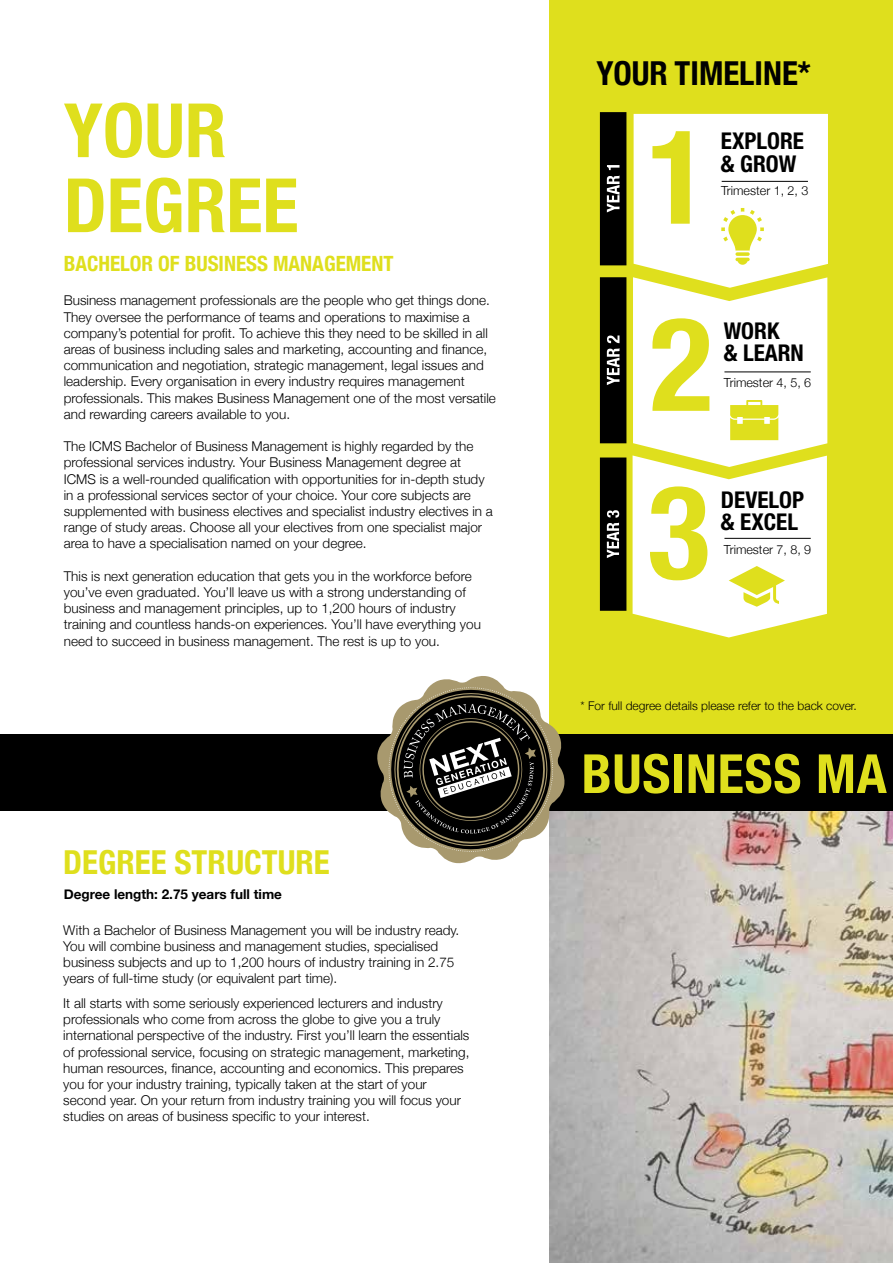
<style>
.page{position:relative;width:893px;height:1263px;background:#fff}
.page>*{position:absolute;margin:0;border:0;box-sizing:border-box;transform-origin:0 0}
.t1{font:700 condensed 75px/75px "Helvetica Neue";color:#dfdf1d}
.t2{font:700 condensed 54px "Helvetica Neue";letter-spacing:.015em;color:#dfdf1d}
.t3{font:700 condensed 33px "Helvetica Neue";color:#dfdf1d}
.t4{font:700 condensed 33px "Helvetica Neue";color:#000}
.t5{font:700 condensed 23.1px/22.5px "Helvetica Neue";color:#000}
.t6{font:700 condensed 21px "Helvetica Neue";color:#dfdf1d}
.t7{font:300 13.5px/16.2px "Helvetica Neue";color:#000}
.t8{font:700 13.5px "Helvetica Neue";color:#000}
.t9{font:300 12.6px "Helvetica Neue";color:#000}
.t10{font:300 12px "Helvetica Neue";color:#000}
</style>
<div class="page">
<img style="left:550px;top:811px;width:343px;height:452px">
<div style="left:550px;top:0;width:343px;height:741px;background:#dfdf1d"></div>
<div style="left:0;top:734px;width:893px;height:77px;background:#000"></div>
<svg style="left:377px;top:675px;width:188px;height:189px"></svg>
<div style="left:600px;top:277px;width:26px;height:166px;background:#000"></div>
<div style="left:600px;top:112px;width:26px;height:153px;background:#000"></div>
<div style="left:600px;top:457px;width:26px;height:154px;background:#000"></div>
<svg style="left:607px;top:165px;width:12px;height:47px"></svg>
<svg style="left:607px;top:510px;width:12px;height:48px"></svg>
<svg style="left:607px;top:335px;width:12px;height:50px"></svg>
<svg style="left:633px;top:114px;width:195px;height:523px"></svg>
<h1 class="t1" style="left:64px;top:88px;width:236px">YOUR<br>DEGREE</h1>
<h3 class="t6" style="left:64px;top:246px;width:331px">BACHELOR OF BUSINESS MANAGEMENT</h3>
<p class="t7" style="left:64px;top:292px;width:434px">Business management professionals are the people who get things done.<br>They oversee the performance of teams and operations to maximise a company’s potential for profit. To achieve this they need to be skilled in all areas of business including sales and marketing, accounting and finance, communication and negotiation, strategic management, legal issues and leadership. Every organisation in every industry requires management professionals. This makes Business Management one of the most versatile and rewarding careers available to you.</p>
<p class="t7" style="left:64px;top:438px;width:431px">The ICMS Bachelor of Business Management is highly regarded by the professional services industry. Your Business Management degree at ICMS is a well-rounded qualification with opportunities for in-depth study in a professional services sector of your choice. Your core subjects are supplemented with business electives and specialist industry electives in a range of study areas. Choose all your electives from one specialist major area to have a specialisation named on your degree.</p>
<p class="t7" style="left:64px;top:567px;width:419px">This is next generation education that gets you in the workforce before you’ve even graduated. You’ll leave us with a strong understanding of business and management principles, up to 1,200 hours of industry training and countless hands-on experiences. You’ll have everything you need to succeed in business management. The rest is up to you.</p>
<h3 class="t3" style="left:63px;top:835px;width:268px">DEGREE STRUCTURE</h3>
<p class="t8" style="left:64px;top:884px;width:220px">Degree length: 2.75 years full time</p>
<p class="t7" style="left:63px;top:921px;width:397px">With a Bachelor of Business Management you will be industry ready.<br>You will combine business and management studies, specialised business subjects and up to 1,200 hours of industry training in 2.75 years of full-time study (or equivalent part time).</p>
<p class="t7" style="left:63px;top:994px;width:408px">It all starts with some seriously experienced lecturers and industry professionals who come from across the globe to give you a truly international perspective of the industry. First you’ll learn the essentials of professional service, focusing on strategic management, marketing, human resources, finance, accounting and economics. This prepares you for your industry training, typically taken at the start of your second year. On your return from industry training you will focus your studies on areas of business specific to your interest.</p>
<h3 class="t4" style="left:596px;top:46px;width:216px">YOUR TIMELINE*</h3>
<h3 class="t5" style="left:721px;top:129px;width:85px">EXPLORE &amp; GROW</h3>
<p class="t9" style="left:721px;top:180px;width:89px">Trimester 1, 2, 3</p>
<h3 class="t5" style="left:724px;top:319px;width:82px">WORK<br>&amp; LEARN</h3>
<p class="t9" style="left:724px;top:372px;width:89px">Trimester 4, 5, 6</p>
<h3 class="t5" style="left:721px;top:489px;width:85px;line-height:21.6px">DEVELOP &amp; EXCEL</h3>
<p class="t9" style="left:724px;top:539px;width:89px">Trimester 7, 8, 9</p>
<p class="t10" style="left:581px;top:696px;width:278px">* For full degree details please refer to the back cover.</p>
<h2 class="t2" style="left:582px;top:729px;width:307px">BUSINESS MA</h2>
</div>
